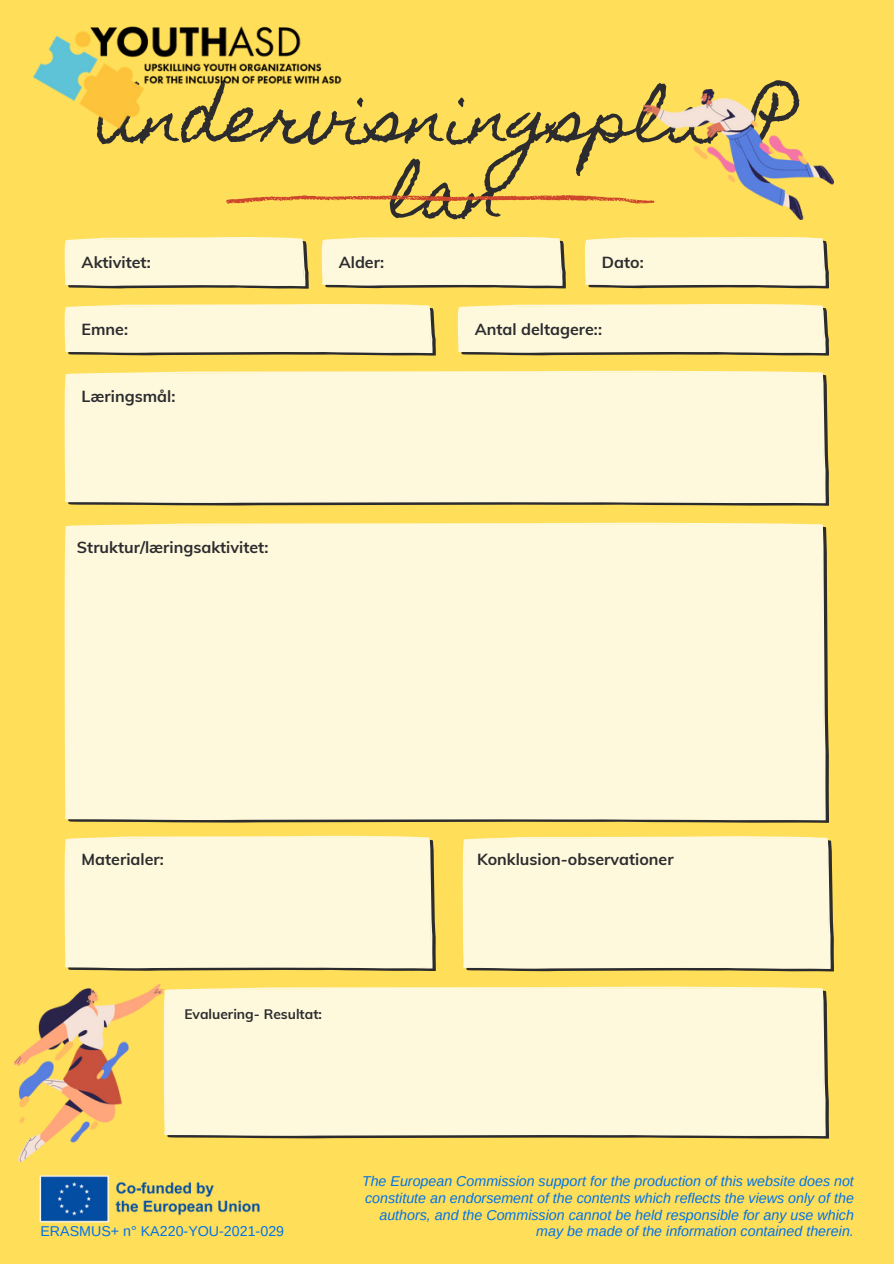
<style>
.page{position:relative;width:894px;height:1264px;background:#fff}
.page>*{position:absolute;margin:0;border:0;box-sizing:border-box;transform-origin:0 0}
.t1{font:65.7px/75.4px "Homemade Apple";color:#2c2c2e;text-align:center}
.t2{font:700 16.05px "Muli";color:#2c2c2e}
.t3{font:italic 14.25px/16.8px "Arimo";color:#0073e8;text-align:right}
.t4{font:14.25px "Arimo";color:#0073e8}
.t5{font:700 13.8px "Muli";color:#2c2c2e}
</style>
<div class="page">
<div style="left:0;top:0;width:893px;height:1263px;background:#ffde59"></div>
<div style="left:65px;top:522px;width:760px;height:298px;background:#fef9dd"></div>
<div style="left:164px;top:986px;width:661px;height:150px;background:#fef9dd"></div>
<svg style="left:68px;top:375px;width:760px;height:131px;fill:#2e2e2e"></svg>
<div style="left:65px;top:371px;width:760px;height:132px;background:#fef9dd"></div>
<svg style="left:68px;top:840px;width:367px;height:131px"></svg>
<div style="left:65px;top:835px;width:367px;height:133px;background:#fef9dd"></div>
<svg style="left:466px;top:840px;width:367px;height:131px"></svg>
<div style="left:462px;top:836px;width:368px;height:133px;background:#fef9dd"></div>
<svg style="left:65px;top:304px;width:370px;height:51px;background:#f2edd1"></svg>
<svg style="left:457px;top:304px;width:371px;height:51px;background:#f2edd0"></svg>
<svg style="left:585px;top:237px;width:243px;height:51px;background:#f2edd0"></svg>
<svg style="left:322px;top:237px;width:243px;height:51px;background:#f2ecd0"></svg>
<svg style="left:226px;top:195px;width:417px;height:9px"></svg>
<svg style="left:65px;top:237px;width:243px;height:52px;background:#f2ecce"></svg>
<img style="left:33px;top:26px;width:309px;height:102px">
<img style="left:39px;top:1175px;width:221px;height:48px">
<img style="left:643px;top:89px;width:190px;height:131px">
<img style="left:15px;top:984px;width:148px;height:177px">
<p class="t1" style="left:96px;top:81px;width:702px">UndervisningsplanP lan</p>
<p class="t2" style="left:82px;top:252px;width:70px">Aktivitet:</p>
<p class="t2" style="left:339px;top:252px;width:47px">Alder:</p>
<p class="t2" style="left:601px;top:252px;width:43px">Dato:</p>
<p class="t2" style="left:82px;top:319px;width:48px">Emne:</p>
<p class="t2" style="left:474px;top:319px;width:129px">Antal deltagere::</p>
<p class="t2" style="left:82px;top:386px;width:95px">Læringsmål:</p>
<p class="t2" style="left:77px;top:536px;width:193px">Struktur/læringsaktivitet:</p>
<p class="t2" style="left:82px;top:848px;width:84px">Materialer:</p>
<p class="t2" style="left:477px;top:848px;width:198px">Konklusion-observationer</p>
<p class="t5" style="left:184px;top:1004px;width:139px">Evaluering- Resultat:</p>
<p class="t4" style="left:40px;top:1223px;width:245px">ERASMUS+ n° KA220-YOU-2021-029</p>
<p class="t3" style="left:362px;top:1172px;width:493px">The European Commission support for the production of this website does not constitute an endorsement of the contents which reflects the views only of the authors, and the Commission cannot be held responsible for any use which may be made of the information contained therein.</p>
</div>
